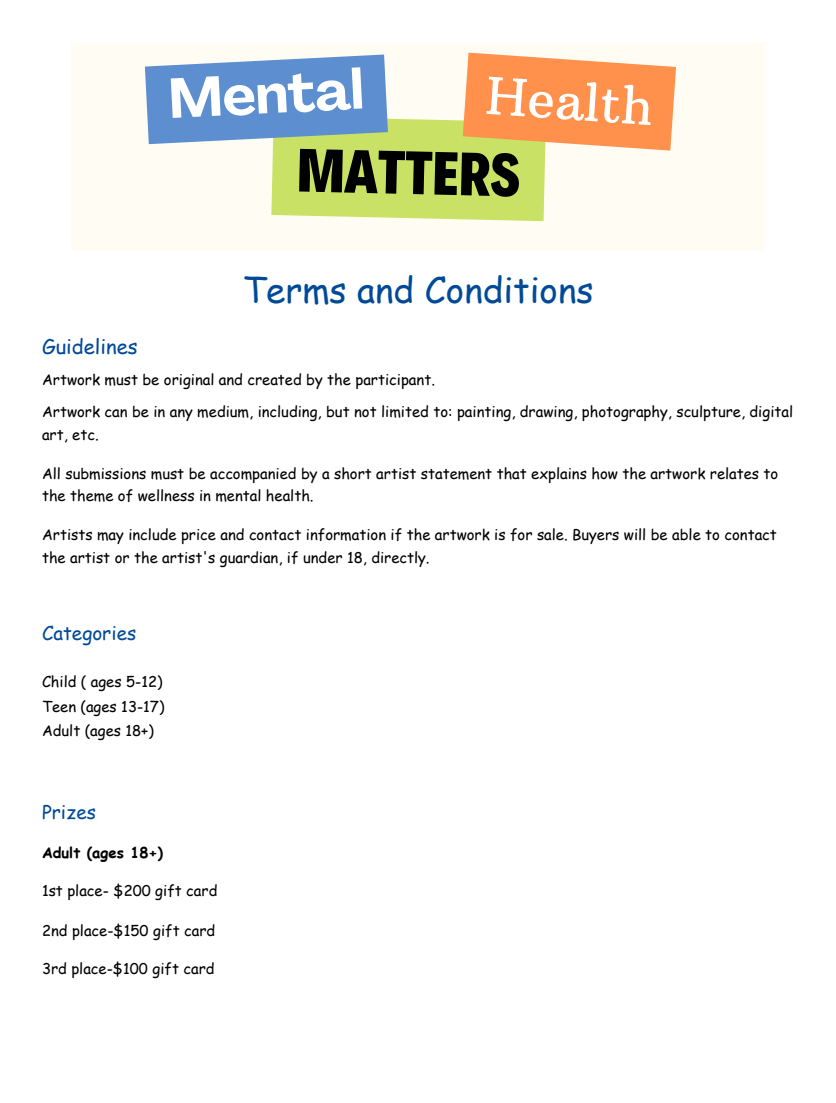
<style>
.page{position:relative;width:836px;height:1103px;background:#fff}
.page>*{position:absolute;margin:0;border:0;box-sizing:border-box;transform-origin:0 0}
.t1{font:800 61.8px "Decalotype";color:#000}
.t2{font:700 55.5px "Agrandir";color:#fff}
.t3{font:50.85px "Arbutus Slab";color:#fff}
.t4{font:35.1px "Comic Sans MS";color:#004a98}
.t5{font:20.25px "Comic Sans MS";color:#004a98}
.t6{font:18.9px "Comic Sans MS";color:#004a98}
.t7{font:14.85px/22.4px "Comic Sans MS";color:#000}
.t8{font:700 14.85px "Comic Sans MS";color:#000}
</style>
<div class="page">
<div style="left:71px;top:42px;width:693px;height:208px;background:#fffdf3"></div>
<svg style="left:145px;top:53px;width:531px;height:168px"></svg>
<p class="t2" style="left:167px;top:77px;width:196px;rotate:-3deg">Mental</p>
<p class="t3" style="left:488px;top:64px;width:169px;rotate:4deg">Health</p>
<p class="t1" style="left:298px;top:130px;width:224px;rotate:1deg">MATTERS</p>
<p class="t4" style="left:242px;top:265px;width:352px">Terms and Conditions</p>
<p class="t5" style="left:42px;top:332px;width:97px">Guidelines</p>
<p class="t7" style="left:42px;top:368px;width:394px">Artwork must be original and created by the participant.</p>
<p class="t7" style="left:42px;top:399px;width:752px;line-height:23.2px">Artwork can be in any medium, including, but not limited to: painting, drawing, photography, sculpture, digital art, etc.</p>
<p class="t7" style="left:42px;top:461px;width:738px">All submissions must be accompanied by a short artist statement that explains how the artwork relates to the theme of wellness in mental health.</p>
<p class="t7" style="left:42px;top:523px;width:736px">Artists may include price and contact information if the artwork is for sale. Buyers will be able to contact the artist or the artist's guardian, if under 18, directly.</p>
<p class="t6" style="left:42px;top:619px;width:96px">Categories</p>
<p class="t7" style="left:42px;top:670px;width:122px">Child ( ages 5-12)</p>
<p class="t7" style="left:42px;top:694px;width:124px">Teen (ages 13-17)</p>
<p class="t7" style="left:42px;top:719px;width:113px">Adult (ages 18+)</p>
<p class="t6" style="left:42px;top:798px;width:55px">Prizes</p>
<p class="t8" style="left:42px;top:841px;width:122px">Adult (ages 18+)</p>
<p class="t7" style="left:42px;top:879px;width:177px">1st place- $200 gift card</p>
<p class="t7" style="left:42px;top:918px;width:175px">2nd place-$150 gift card</p>
<p class="t7" style="left:42px;top:957px;width:174px">3rd place-$100 gift card</p>
</div>
